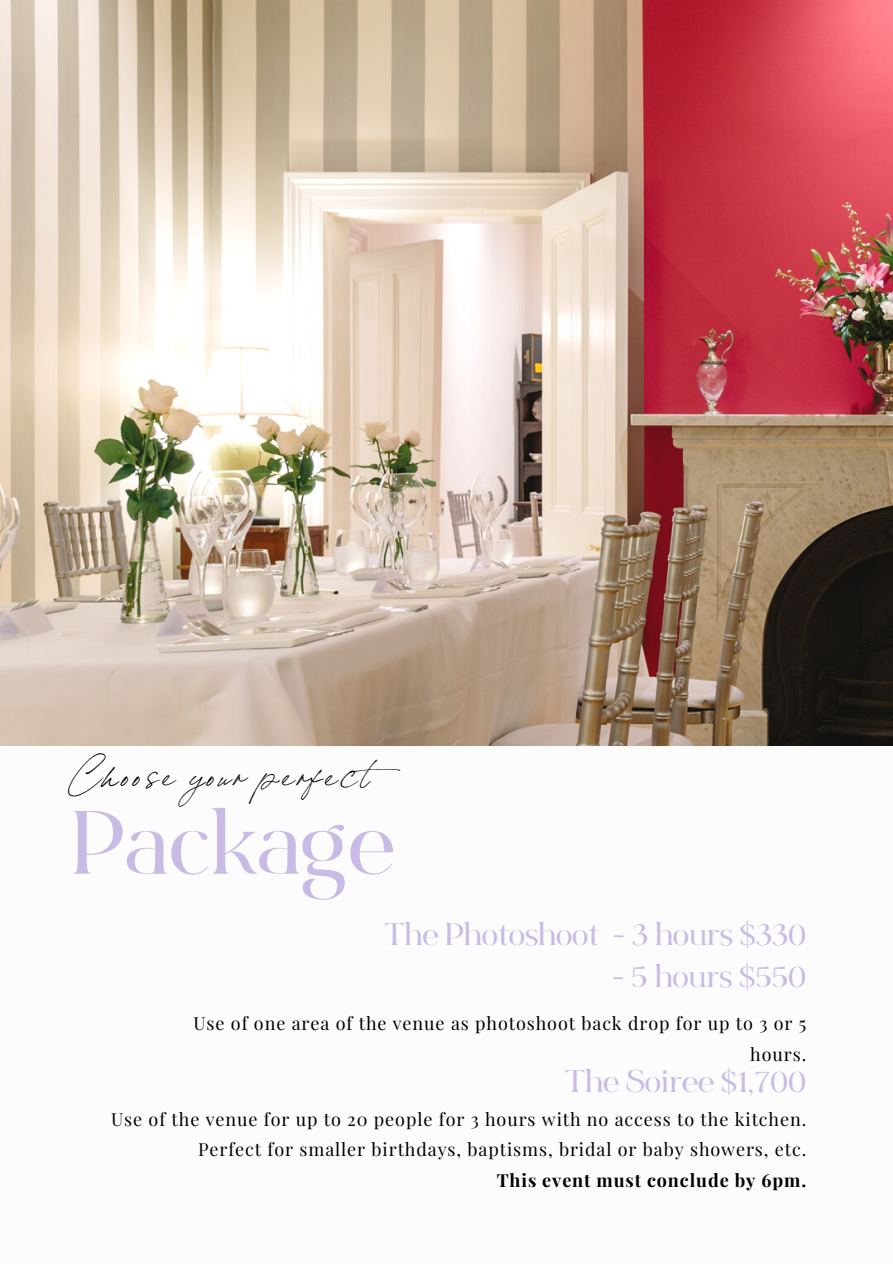
<style>
.page{position:relative;width:893px;height:1264px;background:#fff}
.page>*{position:absolute;margin:0;border:0;box-sizing:border-box;transform-origin:0 0}
.t1{font:700 90px "Bon Vivant Serif";letter-spacing:-.01em;color:#c9bbe6}
.t2{font:35.7px "Bon Vivant";letter-spacing:.1em;color:#000}
.t3{font:700 31.5px "Bon Vivant Serif";letter-spacing:-.01em;color:#c9bbe6}
.t4{font:18px/30.6px "Playfair Display";letter-spacing:.05em;color:#000;text-align:right}
.t5{font:700 18px "Playfair Display";letter-spacing:.05em;color:#000}
</style>
<div class="page">
<img style="left:0;top:0;width:892px;height:745px">
<p class="t2" style="left:71px;top:753px;width:341px">Choose your perfect</p>
<p class="t1" style="left:71px;top:806px;width:325px">Package</p>
<p class="t3" style="left:384px;top:921px;width:423px">The Photoshoot - 3 hours $330</p>
<p class="t3" style="left:612px;top:963px;width:196px">- 5 hours $550</p>
<p class="t4" style="left:193px;top:1007px;width:614px">Use of one area of the venue as photoshoot back drop for up to 3 or 5 hours.</p>
<p class="t3" style="left:565px;top:1068px;width:242px">The Soiree $1,700</p>
<p class="t4" style="left:111px;top:1102px;width:696px">Use of the venue for up to 20 people for 3 hours with no access to the kitchen.</p>
<p class="t4" style="left:198px;top:1133px;width:609px">Perfect for smaller birthdays, baptisms, bridal or baby showers, etc.</p>
<p class="t5" style="left:496px;top:1166px;width:311px">This event must conclude by 6pm.</p>
</div>
